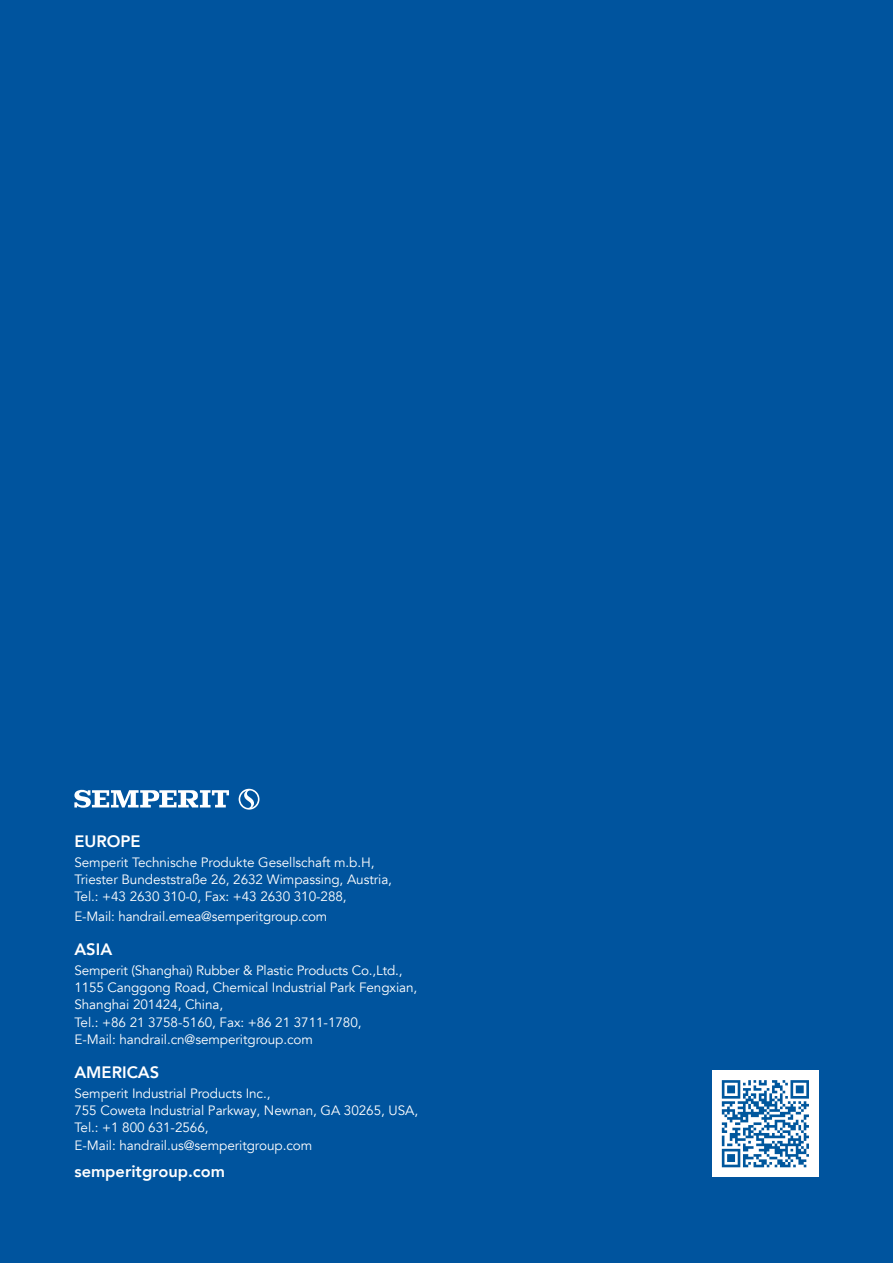
<style>
.page{position:relative;width:893px;height:1263px;background:#00549e}
.page>*{position:absolute;margin:0;border:0;box-sizing:border-box;transform-origin:0 0}
.t1{font:800 16.5px "Avenir LT Com";color:#fff}
.t2{font:800 16.35px "Avenir LT Com";color:#fff}
.t3{font:13.5px/17.2px "Avenir LT Com";letter-spacing:-.005em;color:#fff}
</style>
<div class="page">
<div style="left:712px;top:1070px;width:107px;height:107px;background:#fff"></div>
<svg style="left:721px;top:1080px;width:86px;height:88px"></svg>
<svg style="left:722px;top:1080px;width:87px;height:87px"></svg>
<svg style="left:74px;top:789px;width:155px;height:19px"></svg>
<svg style="left:239px;top:789px;width:20px;height:21px"></svg>
<p class="t1" style="left:74px;top:832px;width:68px">EUROPE</p>
<p class="t3" style="left:74px;top:854px;width:319px">Semperit Technische Produkte Gesellschaft m.b.H,<br>Triester Bundeststraße 26, 2632 Wimpassing, Austria,<br>Tel.: +43 2630 310-0, Fax: +43 2630 310-288,</p>
<p class="t3" style="left:74px;top:908px;width:254px">E-Mail: handrail.emea@semperitgroup.com</p>
<p class="t1" style="left:74px;top:940px;width:39px">ASIA</p>
<p class="t3" style="left:74px;top:962px;width:344px">Semperit (Shanghai) Rubber &amp; Plastic Products Co.,Ltd., 1155 Canggong Road, Chemical Industrial Park Fengxian, Shanghai 201424, China,<br>Tel.: +86 21 3758-5160, Fax: +86 21 3711-1780,<br>E-Mail: handrail.cn@semperitgroup.com</p>
<p class="t1" style="left:74px;top:1063px;width:86px">AMERICAS</p>
<p class="t3" style="left:74px;top:1085px;width:345px">Semperit Industrial Products Inc.,<br>755 Coweta Industrial Parkway, Newnan, GA 30265, USA, Tel.: +1 800 631-2566,<br>E-Mail: handrail.us@semperitgroup.com</p>
<p class="t2" style="left:74px;top:1161px;width:152px">semperitgroup.com</p>
</div>
